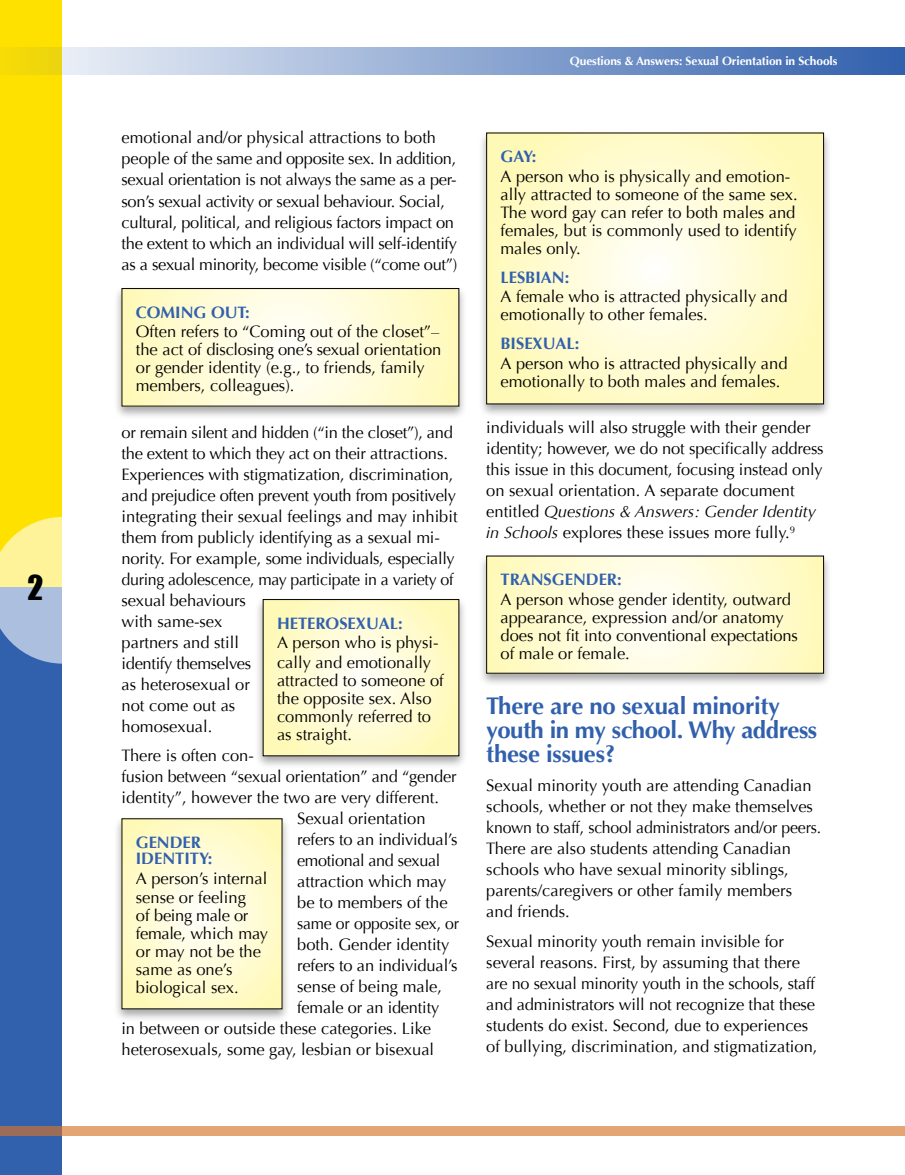
<style>
.page{position:relative;width:905px;height:1175px;background:#fff}
.page>*{position:absolute;margin:0;border:0;box-sizing:border-box;transform-origin:0 0}
.t1{font:31.5px "Impact";color:#000}
.t2{font:700 24px/24px "Optima";letter-spacing:-.01em;color:#3160ad}
.t3{font:16.5px/21px "Optima";color:#000}
.t4{font:16.5px/21px "Optima";letter-spacing:-.02em;color:#000}
.t5{font:700 16.5px/16.5px "Optima";color:#3160ad}
.t6{font:16.5px "Optima";color:#000;scale:.96 1}
.t7{font:700 12px "Optima";letter-spacing:-.01em;color:#fff}
.s1{font-style:italic}
</style>
<div class="page">
<div style="left:0;top:585px;width:62px;height:589px;background:#3160ad"></div>
<div style="left:0;top:0;width:62px;height:586px;background:#ffe100"></div>
<div style="left:0;top:1126px;width:904px;height:10px;background:#e4a575"></div>
<svg style="left:0;top:517px;width:62px;height:146px;background:#cbcfae"></svg>
<svg style="left:15px;top:47px;width:889px;height:27px;background:#92a9c7"></svg>
<svg style="left:904px;top:47px;width:1px;height:27px"></svg>
<div style="left:113px;top:285px;width:354px;height:135px;background:#000;opacity:.35"></div>
<svg style="left:124px;top:290px;width:333px;height:114px;background:#fffbd7"></svg>
<div style="left:122px;top:288px;width:337px;height:118px;border:1px solid #000"></div>
<div style="left:254px;top:596px;width:213px;height:173px;background:#000;opacity:.35"></div>
<svg style="left:265px;top:601px;width:192px;height:153px;background:#fffbcf"></svg>
<div style="left:478px;top:553px;width:353px;height:134px;background:#000;opacity:.35"></div>
<svg style="left:488px;top:557px;width:334px;height:114px;background:#fffbd7"></svg>
<div style="left:113px;top:815px;width:177px;height:208px;background:#000;opacity:.35"></div>
<svg style="left:124px;top:820px;width:156px;height:187px;background:#fffbd1"></svg>
<div style="left:478px;top:130px;width:353px;height:288px;background:#000;opacity:.35"></div>
<svg style="left:488px;top:135px;width:334px;height:267px;background:#fffbce"></svg>
<div style="left:486px;top:133px;width:338px;height:271px;border:1px solid #000"></div>
<h1 class="t1" style="left:27px;top:563px;width:17px">2</h1>
<p class="t4" style="left:122px;top:128px;width:337px">emotional and/or physical attractions to both people of the same and opposite sex. In addition, sexual orientation is not always the same as a per&shy;son’s sexual activity or sexual behaviour. Social, cultural, political, and religious factors impact on the extent to which an individual will self-identify as a sexual minority, become visible (“come out”)</p>
<p class="t5" style="left:136px;top:304px;width:115px">COMING OUT:</p>
<p class="t3" style="left:136px;top:323px;width:307px;line-height:18px">Often refers to “Coming out of the closet”– the act of disclosing one’s sexual orientation or gender identity (e.g., to friends, family members, colleagues).</p>
<p class="t3" style="left:122px;top:422px;width:337px">or remain silent and hidden (“in the closet”), and the extent to which they act on their attractions.<br>Experiences with stigmatization, discrimination, and prejudice often prevent youth from positively integrating their sexual feelings and may inhibit them from publicly identifying as a sexual mi&shy;nority. For example, some individuals, especially during adolescence, may participate in a variety of sexual behaviours<br>with same-sex<br>partners and still<br>identify themselves<br>as heterosexual or<br>not come out as<br>homosexual.</p>
<p class="t3" style="left:122px;top:745px;width:134px">There is often con-</p>
<p class="t3" style="left:122px;top:766px;width:336px">fusion between “sexual orientation” and “gender</p>
<p class="t3" style="left:121px;top:787px;width:319px">identity”, however the two are very different.</p>
<p class="t3" style="left:297px;top:808px;width:130px">Sexual orientation</p>
<p class="t3" style="left:297px;top:829px;width:162px">refers to an individual’s</p>
<p class="t4" style="left:297px;top:850px;width:145px">emotional and sexual</p>
<p class="t3" style="left:297px;top:871px;width:151px">attraction which may</p>
<p class="t3" style="left:297px;top:892px;width:152px">be to members of the</p>
<p class="t6" style="left:297px;top:913px;width:170px">same or opposite sex, or</p>
<p class="t3" style="left:297px;top:934px;width:154px">both. Gender identity</p>
<p class="t3" style="left:297px;top:955px;width:162px">refers to an individual’s</p>
<p class="t3" style="left:297px;top:976px;width:146px">sense of being male,</p>
<p class="t3" style="left:297px;top:997px;width:143px">female or an identity</p>
<p class="t3" style="left:121px;top:1018px;width:311px">in between or outside these categories. Like</p>
<p class="t3" style="left:121px;top:1039px;width:314px">heterosexuals, some gay, lesbian or bisexual</p>
<p class="t5" style="left:277px;top:615px;width:127px">HETEROSEXUAL:</p>
<p class="t3" style="left:277px;top:633px;width:163px;line-height:19.5px">A person who is physi&shy;cally and emotionally</p>
<p class="t3" style="left:277px;top:671px;width:168px;line-height:18px">attracted to someone of the opposite sex. Also commonly referred to as straight.</p>
<p class="t5" style="left:136px;top:834px;width:78px">GENDER<br>IDENTITY:</p>
<p class="t3" style="left:136px;top:868px;width:133px;line-height:19.5px">A person’s internal sense or feeling</p>
<p class="t3" style="left:136px;top:907px;width:134px;line-height:18px">of being male or female, which may or may not be the same as one’s biological sex.</p>
<p class="t7" style="left:570px;top:54px;width:269px">Questions &amp; Answers: Sexual Orientation in Schools</p>
<p class="t5" style="left:500px;top:148px;width:37px">GAY:</p>
<p class="t3" style="left:500px;top:167px;width:298px;line-height:18px">A person who is physically and emotion&shy;ally attracted to someone of the same sex.<br>The word gay can refer to both males and females, but is commonly used to identify males only.</p>
<p class="t5" style="left:500px;top:269px;width:70px">LESBIAN:</p>
<p class="t3" style="left:500px;top:288px;width:288px;line-height:18px">A female who is attracted physically and emotionally to other females.</p>
<p class="t5" style="left:500px;top:336px;width:80px">BISEXUAL:</p>
<p class="t3" style="left:500px;top:354px;width:288px;line-height:18px">A person who is attracted physically and emotionally to both males and females.</p>
<p class="t3" style="left:486px;top:417px;width:339px">individuals will also struggle with their gender identity; however, we do not specifically address this issue in this document, focusing instead only on sexual orientation. A separate document entitled <span class="s1">Questions &amp; Answers: Gender Identity in Schools</span> explores these issues more fully.<sup>9</sup></p>
<p class="t5" style="left:500px;top:571px;width:123px">TRANSGENDER:</p>
<p class="t3" style="left:500px;top:590px;width:299px;line-height:18px">A person whose gender identity, outward appearance, expression and/or anatomy does not fit into conventional expectations of male or female.</p>
<h2 class="t2" style="left:486px;top:694px;width:332px">There are no sexual minority youth in my school. Why address these issues?</h2>
<p class="t3" style="left:486px;top:775px;width:336px">Sexual minority youth are attending Canadian schools, whether or not they make themselves known to staff, school administrators and/or peers.<br>There are also students attending Canadian schools who have sexual minority siblings, parents/caregivers or other family members and friends.</p>
<p class="t3" style="left:486px;top:930px;width:333px">Sexual minority youth remain invisible for several reasons. First, by assuming that there are no sexual minority youth in the schools, staff and administrators will not recognize that these students do exist. Second, due to experiences of bullying, discrimination, and stigmatization,</p>
</div>
